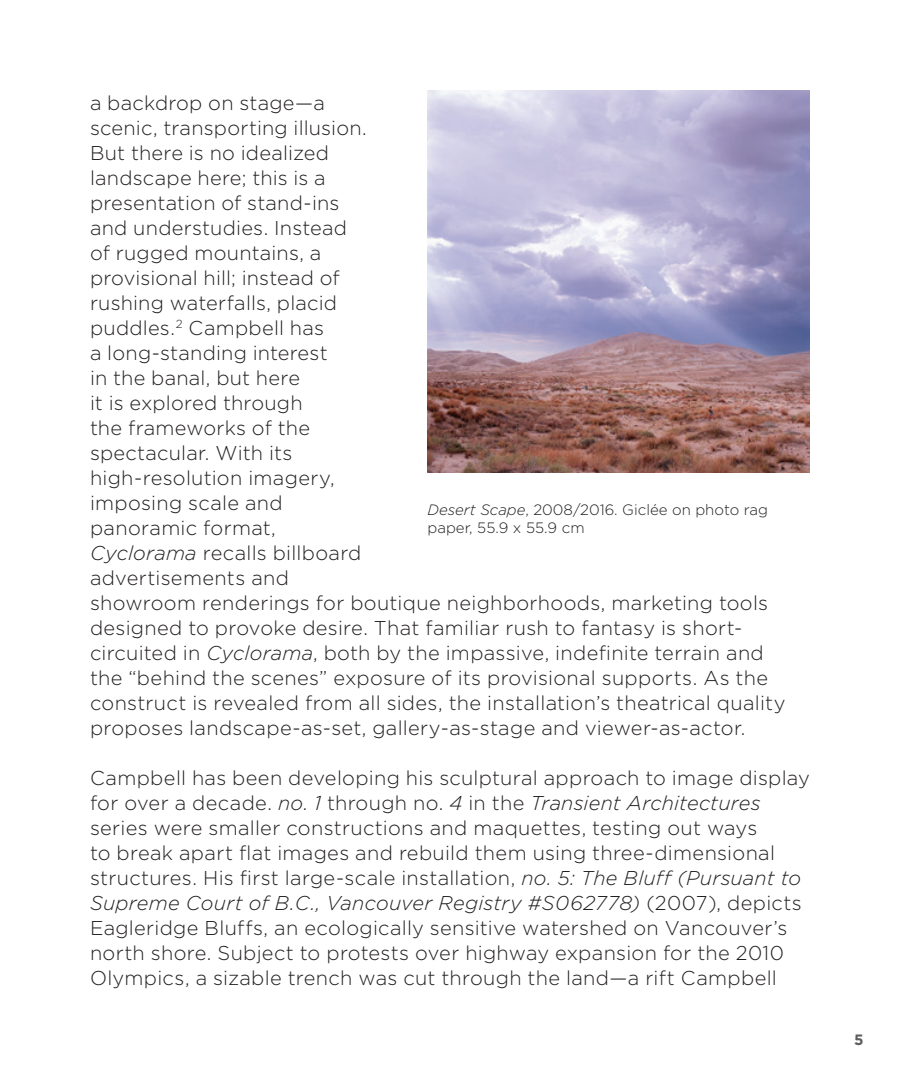
<style>
.page{position:relative;width:900px;height:1080px;background:#fff}
.page>*{position:absolute;margin:0;border:0;box-sizing:border-box;transform-origin:0 0}
.Body_Copy{font:300 20px/25px "Gotham";letter-spacing:.015em;color:#231f20}
.Cutline{font:300 15px/17.5px "Gotham";color:#231f20}
.t1{font:700 15px "Gotham";color:#5d5d5d}
.s1{font-style:italic}
</style>
<div class="page">
<img style="left:427px;top:90px;width:383px;height:383px">
<p class="Body_Copy" style="left:90px;top:90px;width:697px">a backdrop on stage—a<br>scenic, transporting illusion.<br>But there is no idealized<br>landscape here; this is a<br>presentation of stand-ins<br>and understudies. Instead<br>of rugged mountains, a<br>provisional hill; instead of<br>rushing waterfalls, placid<br>puddles.<sup>2</sup> Campbell has<br>a long-standing interest<br>in the banal, but here<br>it is explored through<br>the frameworks of the<br>spectacular. With its<br>high-resolution imagery,<br>imposing scale and<br>panoramic format,<br><span class="s1">Cyclorama</span> recalls billboard<br>advertisements and<br>showroom renderings for boutique neighborhoods, marketing tools designed to provoke desire. That familiar rush to fantasy is short&shy;circuited in <span class="s1">Cyclorama</span>, both by the impassive, indefinite terrain and the “behind the scenes” exposure of its provisional supports. As the construct is revealed from all sides, the installation’s theatrical quality proposes landscape-as-set, gallery-as-stage and viewer-as-actor.</p>
<p class="Body_Copy" style="left:90px;top:765px;width:721px">Campbell has been developing his sculptural approach to image display for over a decade. <span class="s1">no. 1</span> through no. <span class="s1">4</span> in the <span class="s1">Transient Architectures </span>series were smaller constructions and maquettes, testing out ways<br>to break apart flat images and rebuild them using three-dimensional structures. His first large-scale installation, <span class="s1">no. 5: The Bluff (Pursuant to Supreme Court of B.C., Vancouver Registry #S062778)</span> (2007), depicts Eagleridge Bluffs, an ecologically sensitive watershed on Vancouver’s north shore. Subject to protests over highway expansion for the 2010<br>Olympics, a sizable trench was cut through the land—a rift Campbell</p>
<p class="Cutline" style="left:428px;top:501px;width:342px"><span class="s1">Desert Scape</span>, 2008/2016. Giclée on photo rag paper, 55.9 x 55.9 cm</p>
<p class="t1" style="left:854px;top:1031px;width:11px">5</p>
</div>
